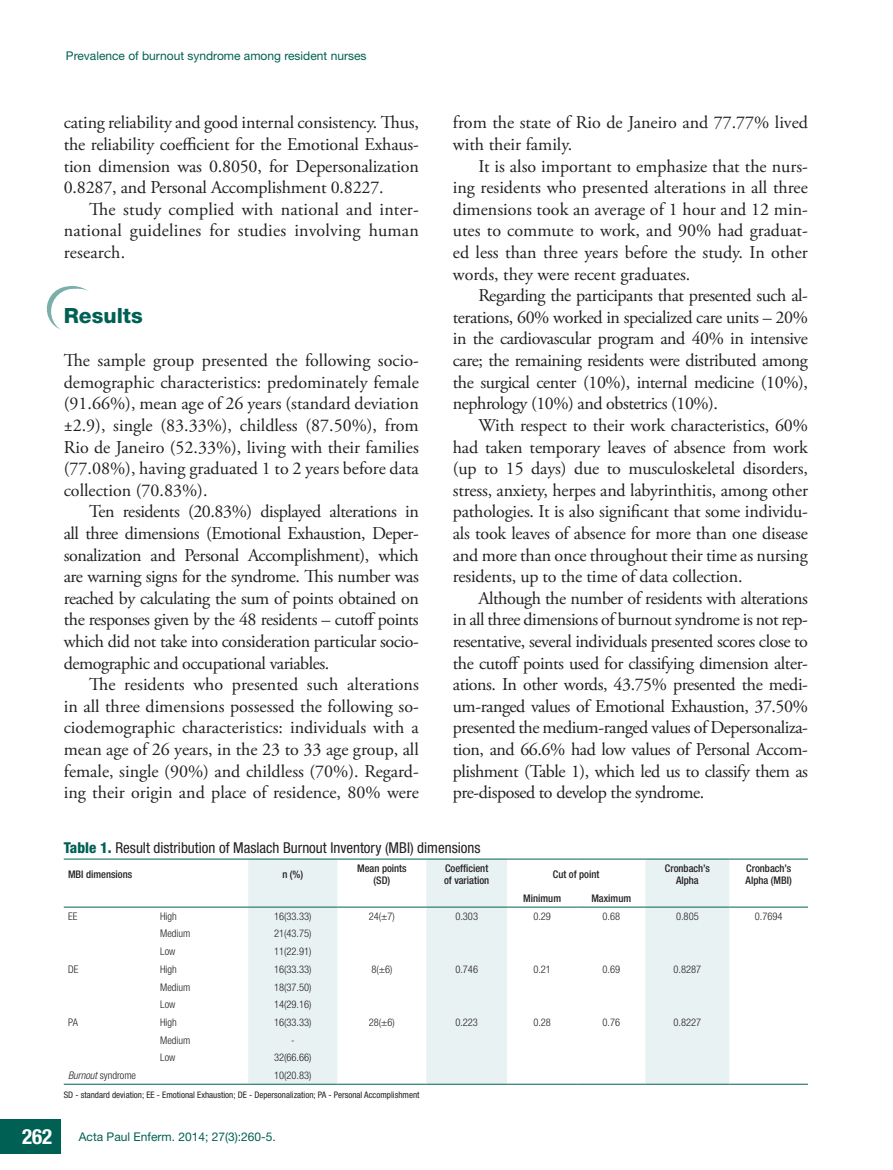
<style>
.page{position:relative;width:893px;height:1170px;background:#fff}
.page>*{position:absolute;margin:0;border:0;box-sizing:border-box;transform-origin:0 0}
.t1{font:800 21px "Helvetica Neue LT Std";color:#006053}
.t2{font:700 condensed 21px "Helvetica Neue LT Std";color:#fff}
.t3{font:18px/21.6px "Adobe Garamond Pro";letter-spacing:-.01em;color:#231f20;text-align:justify}
.t4{font:condensed 15px "Helvetica Neue LT Std";color:#231f20}
.t5{font:12px "Helvetica Neue LT Std";color:#006053}
.t6{font:300 condensed 10.5px "Helvetica Neue LT Std";color:#231f20}
.t7{font:500 condensed 10.5px/12.6px "Helvetica Neue LT Std";color:#231f20;text-align:center}
.t8{font:condensed 9px "Helvetica Neue LT Std";color:#231f20}
.s1{font-weight:800;color:#006053}
.s2{font-style:italic}
</style>
<div class="page">
<div style="left:0;top:1118px;width:61px;height:35px;background:#006053"></div>
<hr style="left:69px;top:286px;width:1px;height:45px;background:#7aafaa">
<svg style="left:71px;top:286px;width:6px;height:3px"></svg>
<div style="left:248px;top:859px;width:90px;height:225px;background:#e9f2f2"></div>
<svg style="left:426px;top:859px;width:303px;height:224px;fill:#e9f2f2"></svg>
<hr style="left:64px;top:858px;width:92px;height:1px;background:#006053">
<hr style="left:156px;top:858px;width:92px;height:1px;background:#006053">
<hr style="left:248px;top:858px;width:89px;height:1px;background:#006053">
<hr style="left:338px;top:858px;width:88px;height:1px;background:#006053">
<hr style="left:426px;top:858px;width:81px;height:1px;background:#006053">
<hr style="left:507px;top:858px;width:70px;height:1px;background:#006053">
<hr style="left:577px;top:858px;width:68px;height:1px;background:#006053">
<hr style="left:645px;top:858px;width:84px;height:1px;background:#006053">
<hr style="left:729px;top:858px;width:79px;height:1px;background:#006053">
<hr style="left:64px;top:906px;width:92px;height:1px;background:#006053">
<hr style="left:156px;top:906px;width:92px;height:1px;background:#006053">
<hr style="left:248px;top:906px;width:89px;height:1px;background:#006053">
<hr style="left:338px;top:906px;width:88px;height:1px;background:#006053">
<hr style="left:426px;top:906px;width:81px;height:1px;background:#006053">
<hr style="left:507px;top:906px;width:70px;height:1px;background:#006053">
<hr style="left:577px;top:906px;width:68px;height:1px;background:#006053">
<hr style="left:645px;top:906px;width:84px;height:1px;background:#006053">
<hr style="left:729px;top:906px;width:79px;height:1px;background:#006053">
<hr style="left:64px;top:1083px;width:92px;height:1px;background:#006053">
<hr style="left:156px;top:1083px;width:92px;height:1px;background:#006053">
<hr style="left:248px;top:1083px;width:89px;height:1px;background:#006053">
<hr style="left:338px;top:1083px;width:88px;height:1px;background:#006053">
<hr style="left:426px;top:1083px;width:81px;height:1px;background:#006053">
<hr style="left:507px;top:1083px;width:70px;height:1px;background:#006053">
<hr style="left:577px;top:1083px;width:68px;height:1px;background:#006053">
<hr style="left:645px;top:1083px;width:84px;height:1px;background:#006053">
<hr style="left:729px;top:1083px;width:79px;height:1px;background:#006053">
<p class="t5" style="left:66px;top:48px;width:302px">Prevalence of burnout syndrome among resident nurses</p>
<p class="t3" style="left:64px;top:112px;width:357px">cating reliability and good internal consistency. Thus, the reliability coefficient for the Emotional Exhaus&shy;tion dimension was 0.8050, for Depersonalization 0.8287, and Personal Accomplishment 0.8227.</p>
<p class="t3" style="left:64px;top:199px;width:357px;text-indent:26px">The study complied with national and inter&shy;national guidelines for studies involving human research.</p>
<p class="t3" style="left:453px;top:112px;width:357px">from the state of Rio de Janeiro and 77.77% lived with their family.</p>
<p class="t3" style="left:453px;top:156px;width:357px;text-indent:26px">It is also important to emphasize that the nurs&shy;ing residents who presented alterations in all three dimensions took an average of 1 hour and 12 min&shy;utes to commute to work, and 90% had graduat&shy;ed less than three years before the study. In other words, they were recent graduates.</p>
<p class="t3" style="left:453px;top:285px;width:357px;text-indent:26px">Regarding the participants that presented such al&shy;terations, 60% worked in specialized care units – 20% in the cardiovascular program and 40% in intensive care; the remaining residents were distributed among the surgical center (10%), internal medicine (10%), nephrology (10%) and obstetrics (10%).</p>
<p class="t3" style="left:453px;top:415px;width:357px;text-indent:26px">With respect to their work characteristics, 60% had taken temporary leaves of absence from work (up to 15 days) due to musculoskeletal disorders, stress, anxiety, herpes and labyrinthitis, among other pathologies. It is also significant that some individu&shy;als took leaves of absence for more than one disease and more than once throughout their time as nursing residents, up to the time of data collection.</p>
<p class="t3" style="left:453px;top:588px;width:357px;text-indent:26px">Although the number of residents with alterations in all three dimensions of burnout syndrome is not rep&shy;resentative, several individuals presented scores close to the cutoff points used for classifying dimension alter&shy;ations. In other words, 43.75% presented the medi&shy;um-ranged values of Emotional Exhaustion, 37.50% presented the medium-ranged values of Depersonaliza&shy;tion, and 66.6% had low values of Personal Accom&shy;plishment (Table 1), which led us to classify them as pre-disposed to develop the syndrome.</p>
<p class="t4" style="left:64px;top:838px;width:418px"><span class="s1">Table 1.</span> Result distribution of Maslach Burnout Inventory (MBI) dimensions</p>
<p class="t7" style="left:68px;top:867px;width:66px">MBI dimensions</p>
<p class="t7" style="left:282px;top:867px;width:22px">n (%)</p>
<p class="t7" style="left:357px;top:861px;width:51px">Mean points (SD)</p>
<p class="t7" style="left:444px;top:861px;width:47px;text-align:left">Coefficient of variation</p>
<p class="t7" style="left:553px;top:867px;width:48px">Cut of point</p>
<p class="t7" style="left:665px;top:861px;width:46px">Cronbach’s<br>Alpha</p>
<p class="t7" style="left:746px;top:861px;width:48px;text-align:left">Cronbach’s<br>Alpha (MBI)</p>
<p class="t7" style="left:523px;top:891px;width:39px">Minimum</p>
<p class="t7" style="left:591px;top:891px;width:41px">Maximum</p>
<p class="t6" style="left:68px;top:909px;width:11px">EE</p>
<p class="t6" style="left:160px;top:909px;width:18px">High</p>
<p class="t6" style="left:274px;top:909px;width:39px">16(33.33)</p>
<p class="t6" style="left:369px;top:909px;width:28px">24(±7)</p>
<p class="t6" style="left:455px;top:909px;width:24px">0.303</p>
<p class="t6" style="left:533px;top:909px;width:19px">0.29</p>
<p class="t6" style="left:602px;top:909px;width:19px">0.68</p>
<p class="t6" style="left:676px;top:909px;width:24px">0.805</p>
<p class="t6" style="left:755px;top:909px;width:29px">0.7694</p>
<p class="t6" style="left:160px;top:927px;width:32px">Medium</p>
<p class="t6" style="left:274px;top:927px;width:39px">21(43.75)</p>
<p class="t6" style="left:160px;top:945px;width:17px">Low</p>
<p class="t6" style="left:274px;top:945px;width:39px">11(22.91)</p>
<p class="t6" style="left:68px;top:963px;width:12px">DE</p>
<p class="t6" style="left:160px;top:963px;width:18px">High</p>
<p class="t6" style="left:274px;top:963px;width:39px">16(33.33)</p>
<p class="t6" style="left:371px;top:963px;width:23px">8(±6)</p>
<p class="t6" style="left:455px;top:963px;width:24px">0.746</p>
<p class="t6" style="left:533px;top:963px;width:19px">0.21</p>
<p class="t6" style="left:602px;top:963px;width:19px">0.69</p>
<p class="t6" style="left:673px;top:963px;width:29px">0.8287</p>
<p class="t6" style="left:160px;top:980px;width:32px">Medium</p>
<p class="t6" style="left:274px;top:980px;width:39px">18(37.50)</p>
<p class="t6" style="left:160px;top:998px;width:17px">Low</p>
<p class="t6" style="left:274px;top:998px;width:39px">14(29.16)</p>
<p class="t6" style="left:68px;top:1016px;width:11px">PA</p>
<p class="t6" style="left:160px;top:1016px;width:18px">High</p>
<p class="t6" style="left:274px;top:1016px;width:39px">16(33.33)</p>
<p class="t6" style="left:369px;top:1016px;width:28px">28(±6)</p>
<p class="t6" style="left:455px;top:1016px;width:24px">0.223</p>
<p class="t6" style="left:533px;top:1016px;width:19px">0.28</p>
<p class="t6" style="left:602px;top:1016px;width:19px">0.76</p>
<p class="t6" style="left:673px;top:1016px;width:29px">0.8227</p>
<p class="t6" style="left:160px;top:1033px;width:32px">Medium</p>
<p class="t6" style="left:291px;top:1033px;width:5px">-</p>
<p class="t6" style="left:160px;top:1051px;width:17px">Low</p>
<p class="t6" style="left:274px;top:1051px;width:39px">32(66.66)</p>
<p class="t6" style="left:68px;top:1069px;width:70px"><span class="s2">Burnout</span> syndrome</p>
<p class="t6" style="left:274px;top:1069px;width:39px">10(20.83)</p>
<p class="t8" style="left:64px;top:1089px;width:357px">SD - standard deviation; EE - Emotional Exhaustion; DE - Depersonalization; PA - Personal Accomplishment</p>
<p class="t1" style="left:64px;top:303px;width:80px">Results</p>
<p class="t3" style="left:64px;top:350px;width:357px">The sample group presented the following socio&shy;demographic characteristics: predominately female (91.66%), mean age of 26 years (standard deviation ±2.9), single (83.33%), childless (87.50%), from Rio de Janeiro (52.33%), living with their families (77.08%), having graduated 1 to 2 years before data collection (70.83%).</p>
<p class="t3" style="left:64px;top:501px;width:357px;text-indent:26px">Ten residents (20.83%) displayed alterations in all three dimensions (Emotional Exhaustion, Deper&shy;sonalization and Personal Accomplishment), which are warning signs for the syndrome. This number was reached by calculating the sum of points obtained on the responses given by the 48 residents – cutoff points which did not take into consideration particular socio&shy;demographic and occupational variables.</p>
<p class="t3" style="left:64px;top:674px;width:357px;text-indent:26px">The residents who presented such alterations in all three dimensions possessed the following so&shy;ciodemographic characteristics: individuals with a mean age of 26 years, in the 23 to 33 age group, all female, single (90%) and childless (70%). Regard&shy;ing their origin and place of residence, 80% were</p>
<p class="t2" style="left:22px;top:1123px;width:32px">262</p>
<p class="t5" style="left:79px;top:1129px;width:199px">Acta Paul Enferm. 2014; 27(3):260-5.</p>
</div>
